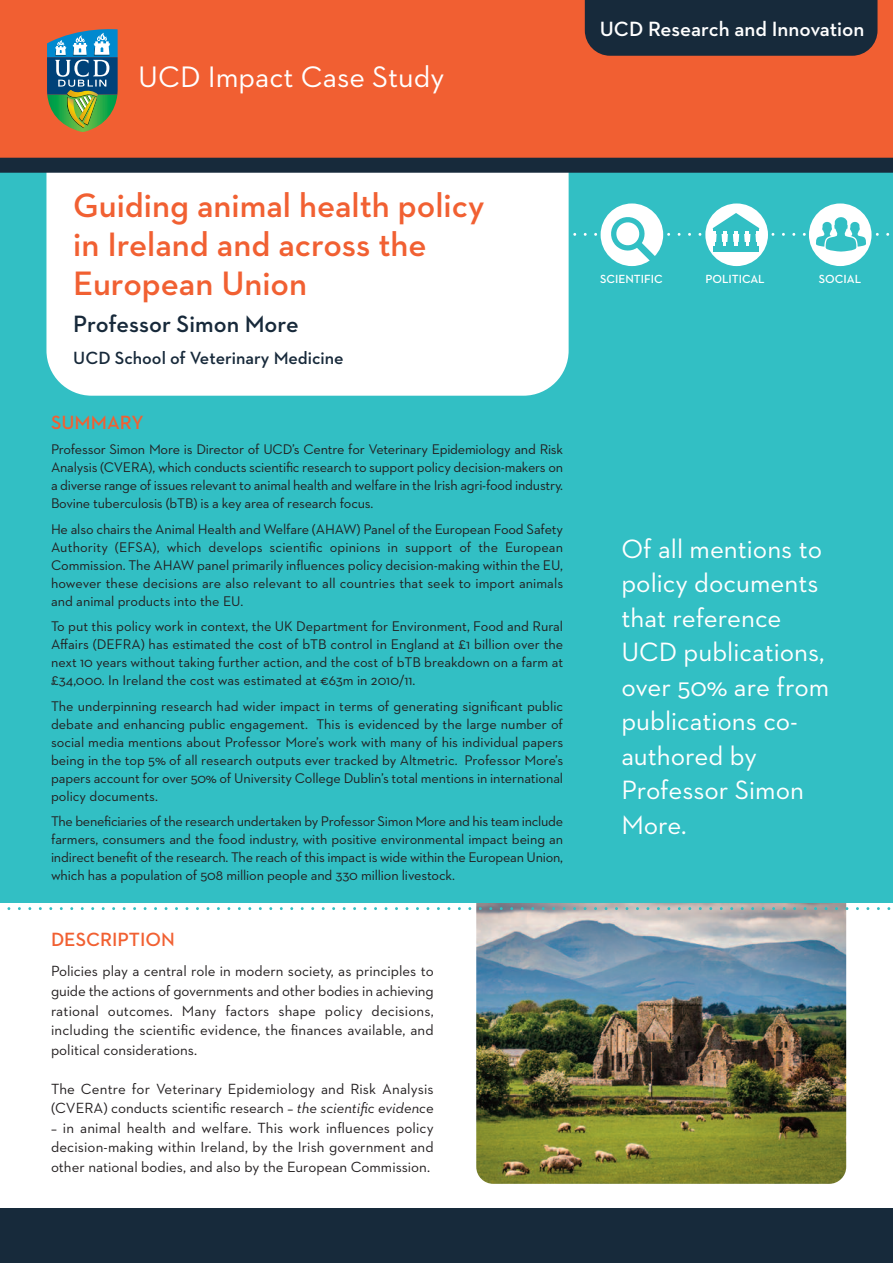
<style>
.page{position:relative;width:893px;height:1263px;background:#fff}
.page>*{position:absolute;margin:0;border:0;box-sizing:border-box;transform-origin:0 0}
.t1{font:600 34.5px/39px "Neutraface 2 Text";color:#f16032}
.t2{font:30.15px "Neutraface 2 Text";color:#fff}
.t3{font:27px/34.5px "Neutraface 2 Text";color:#fff}
.t4{font:600 24px "Neutraface 2 Text";color:#17293a}
.t5{font:600 21px "Neutraface 2 Text";color:#fff}
.t6{font:600 19.5px "Neutraface 2 Text";color:#f16032}
.t7{font:600 18px "Neutraface 2 Text";color:#17293a}
.t8{font:15px/19.5px "Neutraface 2 Text";color:#231f20;text-align:justify}
.t9{font:14.25px/18px "Neutraface 2 Text";letter-spacing:-.01em;color:#231f20;text-align:justify}
.t10{font:600 12px "Neutraface 2 Text";color:#fff}
.s1{font-style:italic}
</style>
<div class="page">
<img style="left:476px;top:902px;width:370px;height:282px">
<div style="left:0;top:162px;width:893px;height:740px;background:#32bfc4"></div>
<div style="left:46px;top:122px;width:523px;height:274px;background:#fff;border-radius:45px"></div>
<div style="left:0;top:0;width:893px;height:162px;background:#f15f32"></div>
<img style="left:47px;top:29px;width:71px;height:103px">
<div style="left:0;top:158px;width:893px;height:15px;background:#172a3b"></div>
<div style="left:0;top:1209px;width:893px;height:54px;background:#172a3b"></div>
<div style="left:585px;top:0;width:292px;height:56px;background:#172a3b"></div>
<svg style="left:7px;top:907px;width:884px;height:3px"></svg>
<div style="left:601px;top:203px;width:62px;height:63px;background:#fff;border-radius:50%"></div>
<div style="left:705px;top:203px;width:63px;height:63px;background:#fff;border-radius:50%"></div>
<div style="left:809px;top:203px;width:62px;height:63px;background:#fff;border-radius:50%"></div>
<svg style="left:575px;top:213px;width:315px;height:51px"></svg>
<h2 class="t2" style="left:138px;top:65px;width:308px">UCD Impact Case Study</h2>
<h3 class="t5" style="left:600px;top:20px;width:266px">UCD Research and Innovation</h3>
<h1 class="t1" style="left:73px;top:188px;width:413px">Guiding animal health policy in Ireland and across the<br>European Union</h1>
<h3 class="t4" style="left:73px;top:315px;width:227px">Professor Simon More</h3>
<p class="t7" style="left:73px;top:351px;width:272px">UCD School of Veterinary Medicine</p>
<h3 class="t6" style="left:51px;top:414px;width:94px">SUMMARY</h3>
<p class="t9" style="left:51px;top:441px;width:514px">Professor Simon More is Director of UCD’s Centre for Veterinary Epidemiology and Risk Analysis (CVERA), which conducts scientific research to support policy decision-makers on a diverse range of issues relevant to animal health and welfare in the Irish agri-food industry.<br>Bovine tuberculosis (bTB) is a key area of research focus.</p>
<p class="t9" style="left:51px;top:521px;width:514px">He also chairs the Animal Health and Welfare (AHAW) Panel of the European Food Safety Authority (EFSA), which develops scientific opinions in support of the European Commission. The AHAW panel primarily influences policy decision-making within the EU, however these decisions are also relevant to all countries that seek to import animals and animal products into the EU.</p>
<p class="t9" style="left:51px;top:618px;width:514px">To put this policy work in context, the UK Department for Environment, Food and Rural Affairs (DEFRA) has estimated the cost of bTB control in England at £1 billion over the next 10 years without taking further action, and the cost of bTB breakdown on a farm at £34,000. In Ireland the cost was estimated at €63m in 2010/11.</p>
<p class="t9" style="left:51px;top:698px;width:514px">The underpinning research had wider impact in terms of generating significant public debate and enhancing public engagement. This is evidenced by the large number of social media mentions about Professor More’s work with many of his individual papers being in the top 5% of all research outputs ever tracked by Altmetric. Professor More’s papers account for over 50% of University College Dublin’s total mentions in international policy documents.</p>
<p class="t9" style="left:51px;top:813px;width:514px">The beneficiaries of the research undertaken by Professor Simon More and his team include farmers, consumers and the food industry, with positive environmental impact being an indirect benefit of the research. The reach of this impact is wide within the European Union, which has a population of 508 million people and 330 million livestock.</p>
<h3 class="t6" style="left:51px;top:932px;width:125px">DESCRIPTION</h3>
<p class="t8" style="left:51px;top:963px;width:384px">Policies play a central role in modern society, as principles to guide the actions of governments and other bodies in achieving rational outcomes. Many factors shape policy decisions, including the scientific evidence, the finances available, and political considerations.</p>
<p class="t8" style="left:51px;top:1080px;width:384px">The Centre for Veterinary Epidemiology and Risk Analysis (CVERA) conducts scientific research – <span class="s1">the scientific evidenc</span>e</p>
<p class="t8" style="left:51px;top:1119px;width:384px">– in animal health and welfare. This work influences policy decision-making within Ireland, by the Irish government and other national bodies, and also by the European Commission.</p>
<p class="t10" style="left:600px;top:274px;width:64px">SCIENTIFIC</p>
<p class="t10" style="left:819px;top:274px;width:44px">SOCIAL</p>
<p class="t10" style="left:705px;top:274px;width:61px">POLITICAL</p>
<h3 class="t3" style="left:621px;top:534px;width:209px">Of all mentions to policy documents that reference<br>UCD publications, over 50% are from publications co&shy;authored by<br>Professor Simon<br>More.</h3>
</div>
